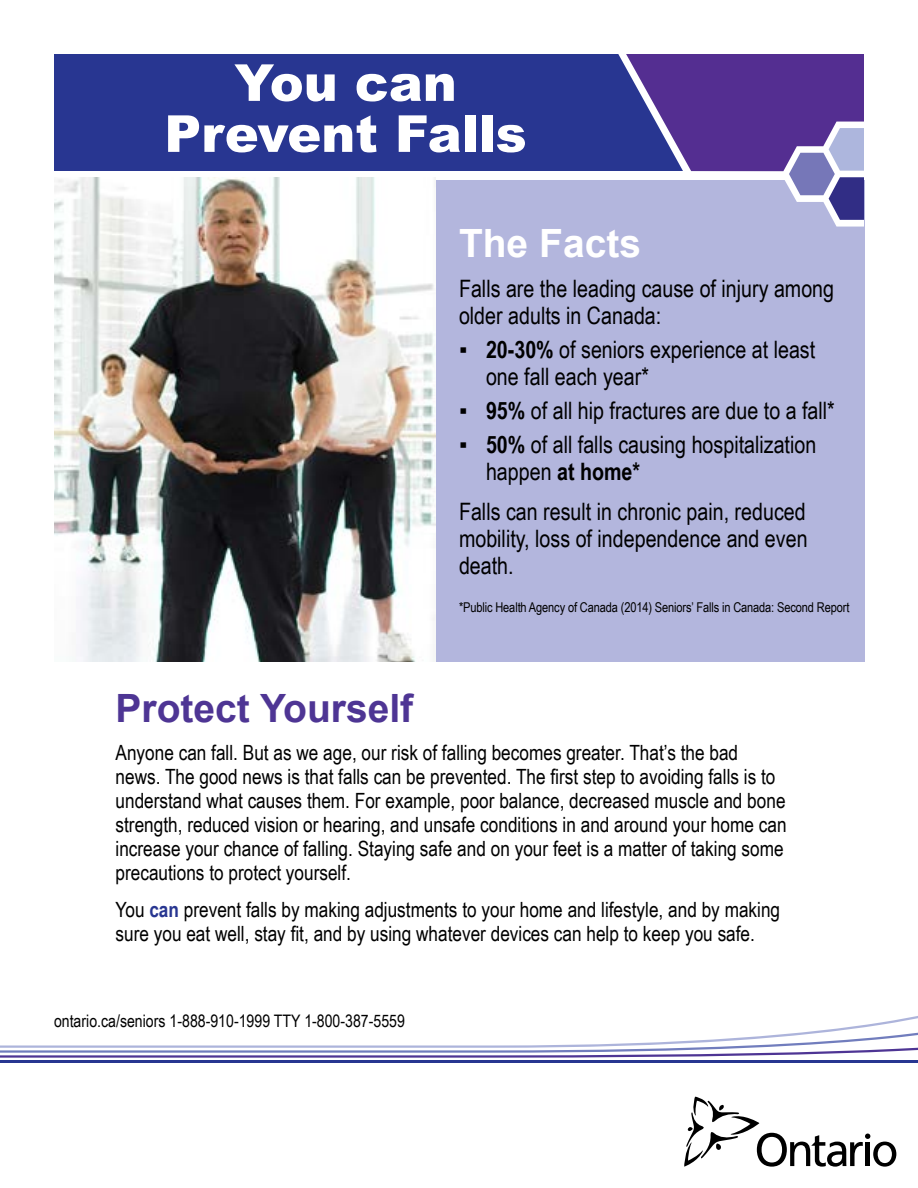
<style>
.page{position:relative;width:918px;height:1188px;background:#fff}
.page>*{position:absolute;margin:0;border:0;box-sizing:border-box;transform-origin:0 0}
.t1{font:900 51px/51px "Arial";color:#fff;text-align:center}
.t2{font:700 39px "Arial";color:#4e3594}
.t3{font:700 39px "Arial";color:#fff}
.P_tight{font:24px/27px "Arial Narrow";color:#000}
.t4{font:21px/24px "Arial Narrow";color:#000}
.t5{font:17.25px "Arial Narrow";color:#000}
.t6{font:13.5px "Arial Narrow";letter-spacing:-.01em;color:#000}
.s1{font-weight:700}
.s2{font-weight:700;color:#283691}
</style>
<div class="page">
<div style="left:335px;top:180px;width:530px;height:482px;background:#b3b6dd"></div>
<div style="left:54px;top:55px;width:810px;height:116px;background:#283691"></div>
<svg style="left:618px;top:54px;width:246px;height:173px"></svg>
<svg style="left:684px;top:1097px;width:212px;height:70px"></svg>
<hr style="left:0;top:1060px;width:918px;height:3px;background:#283691">
<svg style="left:0;top:1022px;width:918px;height:36px"></svg>
<img style="left:54px;top:178px;width:381px;height:483px">
<h1 class="t1" style="left:164px;top:56px;width:364px">You can<br>Prevent Falls</h1>
<h2 class="t3" style="left:459px;top:217px;width:184px">The Facts</h2>
<p class="P_tight" style="left:459px;top:274px;width:377px">Falls are the leading cause of injury among older adults in Canada:</p>
<p class="P_tight" style="left:486px;top:335px;width:331px;text-indent:-27px">▪ <span class="s1">20-30%</span> of seniors experience at least one fall each year*</p>
<p class="P_tight" style="left:459px;top:396px;width:377px">▪ <span class="s1">95%</span> of all hip fractures are due to a fall*</p>
<p class="P_tight" style="left:486px;top:430px;width:332px;text-indent:-27px">▪ <span class="s1">50%</span> of all falls causing hospitalization happen <span class="s1">at home*</span></p>
<p class="P_tight" style="left:459px;top:497px;width:350px;text-align:justify">Falls can result in chronic pain, reduced mobility, loss of independence and even death.</p>
<p class="t6" style="left:459px;top:597px;width:392px">*Public Health Agency of Canada (2014) Seniors’ Falls in Canada: Second Report</p>
<h2 class="t2" style="left:116px;top:682px;width:299px">Protect Yourself</h2>
<p class="t4" style="left:116px;top:739px;width:673px">Anyone can fall. But as we age, our risk of falling becomes greater. That’s the bad news. The good news is that falls can be prevented. The first step to avoiding falls is to understand what causes them. For example, poor balance, decreased muscle and bone strength, reduced vision or hearing, and unsafe conditions in and around your home can increase your chance of falling. Staying safe and on your feet is a matter of taking some precautions to protect yourself.</p>
<p class="t4" style="left:116px;top:897px;width:666px">You <span class="s2">can</span> prevent falls by making adjustments to your home and lifestyle, and by making sure you eat well, stay fit, and by using whatever devices can help to keep you safe.</p>
<p class="t5" style="left:54px;top:1008px;width:353px">ontario.ca/seniors 1-888-910-1999 TTY 1-800-387-5559</p>
</div>
